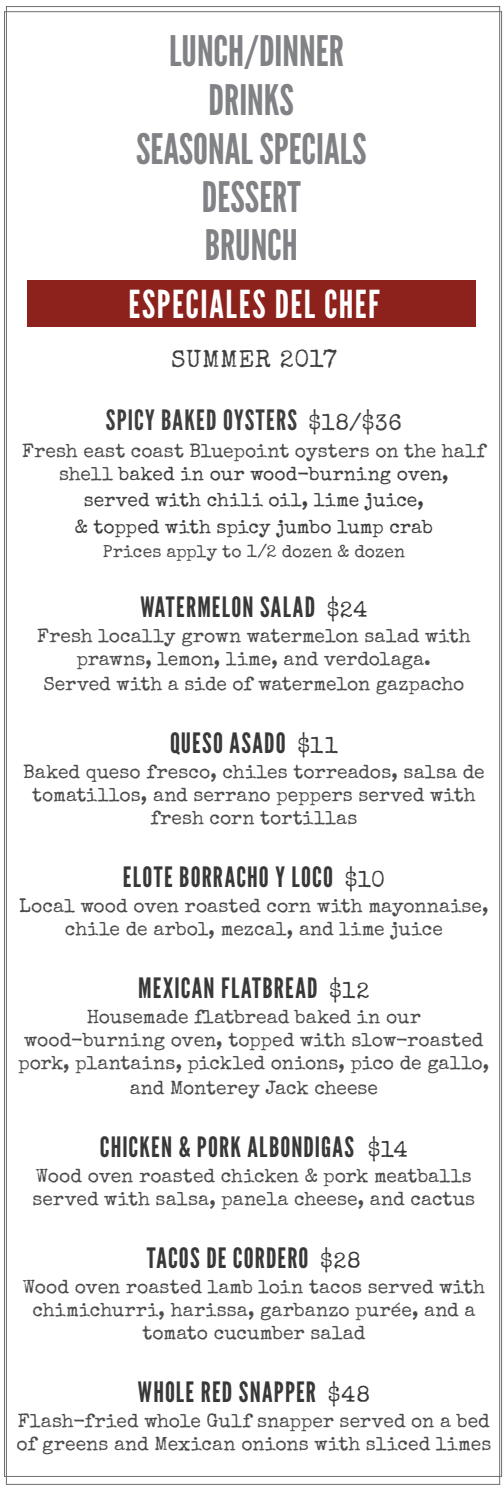
<style>
.page{position:relative;width:504px;height:1490px;background:#fff}
.page>*{position:absolute;margin:0;border:0;box-sizing:border-box;transform-origin:0 0}
.t1{font:42px/48.6px "League Gothic";color:#808285;text-align:center}
.t2{font:38.5px "League Gothic";letter-spacing:.04em;color:#fff}
.t3{font:28px "League Gothic";letter-spacing:.04em;color:#383839}
.t4{font:28px "League Gothic";letter-spacing:.04em;color:#3e3e3f}
.t5{font:24.5px "Special Elite";letter-spacing:.025em;color:#3e3e3f}
.t6{font:19.25px/23.1px "Special Elite";letter-spacing:.005em;color:#4b4c4d;text-align:center}
.t7{font:19.25px/26.6px "Special Elite";letter-spacing:.005em;color:#3e3e3f;text-align:center}
.t8{font:17.5px "Special Elite";color:#4b4c4d}
.s1{font-family:"Special Elite";font-size:22.75px}
.s2{color:#3e3e3f}
</style>
<div class="page">
<div style="left:28px;top:281px;width:447px;height:46px;background:#8d211b"></div>
<h1 class="t1" style="left:136px;top:27px;width:232px">LUNCH/DINNER<br>DRINKS<br>SEASONAL SPECIALS<br>DESSERT<br>BRUNCH</h1>
<h2 class="t2" style="left:128px;top:282px;width:252px">ESPECIALES DEL CHEF</h2>
<p class="t5" style="left:171px;top:343px;width:167px">SUMMER 2017</p>
<h3 class="t4" style="left:106px;top:403px;width:297px">SPICY BAKED OYSTERS <span class="s1">$18/$36</span></h3>
<p class="t6" style="left:22px;top:439px;width:464px">Fresh east coast Bluepoint oysters on the half shell <span class="s2">baked in our wood-burning oven,</span></p>
<p class="t7" style="left:75px;top:487px;width:359px">served with chili oil, lime juice,<br>&amp; topped with spicy jumbo lump crab</p>
<p class="t8" style="left:103px;top:540px;width:303px">Prices apply to 1/2 dozen &amp; dozen</p>
<h3 class="t3" style="left:140px;top:590px;width:228px">WATERMELON SALAD <span class="s1">$24</span></h3>
<p class="t6" style="left:37px;top:624px;width:434px">Fresh locally grown watermelon salad with prawns, lemon, lime, and verdolaga.</p>
<p class="t6" style="left:43px;top:672px;width:421px">Served with a side of watermelon gazpacho</p>
<h3 class="t3" style="left:170px;top:726px;width:169px">QUESO ASADO <span class="s1">$11</span></h3>
<p class="t6" style="left:23px;top:760px;width:462px">Baked queso fresco, chiles torreados, salsa de tomatillos, and serrano peppers served with fresh corn tortillas</p>
<h3 class="t3" style="left:123px;top:860px;width:263px">ELOTE BORRACHO Y LOCO <span class="s1">$10</span></h3>
<p class="t6" style="left:19px;top:894px;width:470px">Local wood oven roasted corn with mayonnaise, chile de arbol, mezcal, and lime juice</p>
<h3 class="t3" style="left:138px;top:971px;width:232px">MEXICAN FLATBREAD <span class="s1">$12</span></h3>
<p class="t6" style="left:18px;top:1005px;width:472px">Housemade flatbread baked in our wood-burning oven, topped with slow-roasted pork, plantains, pickled onions, pico de gallo,</p>
<p class="t6" style="left:129px;top:1076px;width:249px">and Monterey Jack cheese</p>
<h3 class="t3" style="left:100px;top:1130px;width:309px">CHICKEN &amp; PORK ALBONDIGAS <span class="s1">$14</span></h3>
<p class="t6" style="left:33px;top:1163px;width:443px;text-align:left">Wood oven roasted chicken &amp; pork meatballs served with salsa, panela cheese, and cactus</p>
<h3 class="t3" style="left:147px;top:1241px;width:215px">TACOS DE CORDERO <span class="s1">$28</span></h3>
<p class="t6" style="left:23px;top:1274px;width:463px">Wood oven roasted lamb loin tacos served with chimichurri, harissa, garbanzo purée, and a tomato cucumber salad</p>
<h3 class="t3" style="left:138px;top:1375px;width:233px">WHOLE RED SNAPPER <span class="s1">$48</span></h3>
<p class="t6" style="left:16px;top:1408px;width:476px;text-align:left">Flash-fried whole Gulf snapper served on a bed of greens and Mexican onions with sliced limes</p>
</div>
